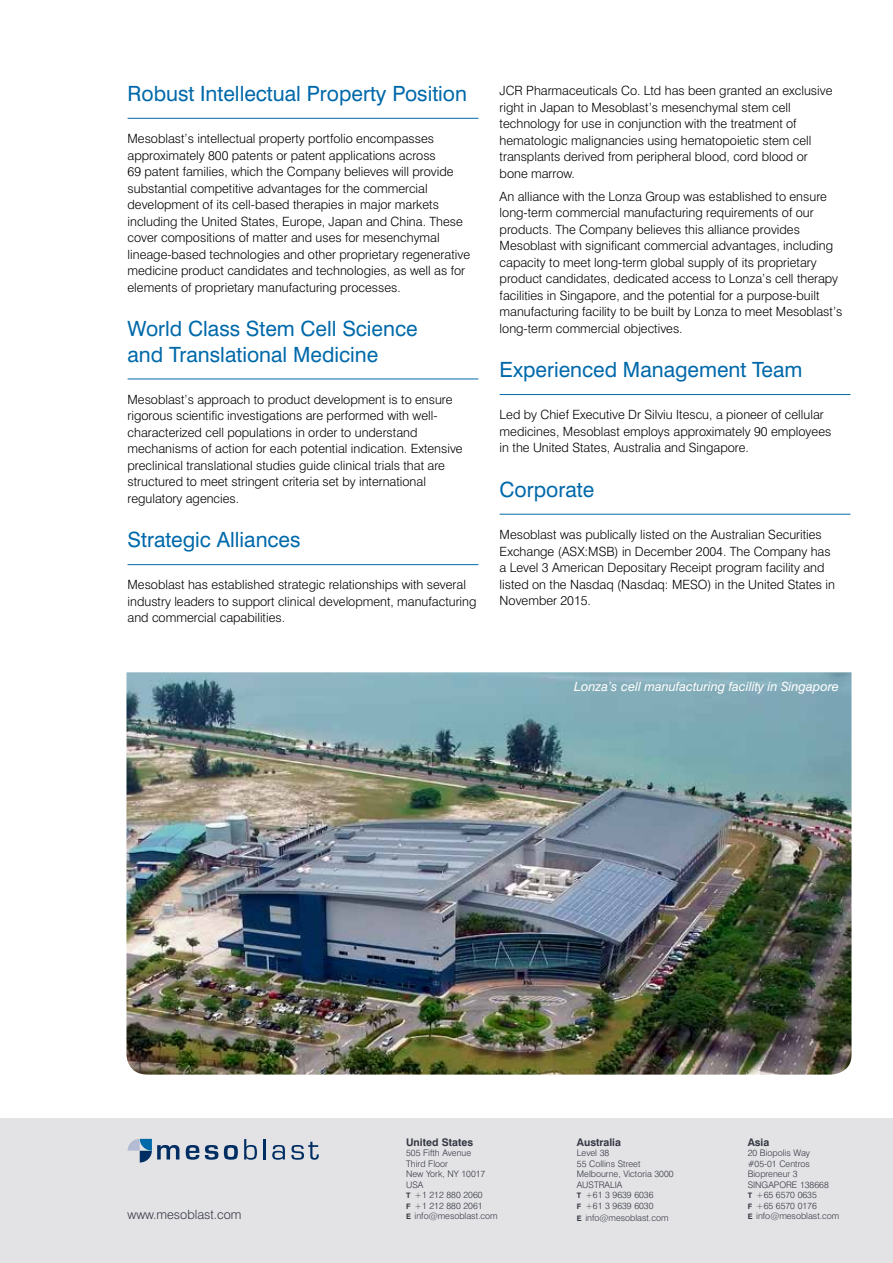
<style>
.page{position:relative;width:893px;height:1263px;background:#fff}
.page>*{position:absolute;margin:0;border:0;box-sizing:border-box;transform-origin:0 0}
.t1{font:21px/25.5px "Swiss 721 BT";color:#0069aa}
.t2{font:300 12.75px/16.5px "Swiss 721 BT";color:#000}
.t3{font:italic 12.75px "Swiss 721 BT";color:#fff}
.t4{font:300 12.75px "Swiss 721 BT";color:#343741}
.t5{font:700 10.5px "Swiss 721 BT";color:#343741}
.t6{font:300 9px/10.5px "Swiss 721 BT";color:#343741}
.s1{font-weight:700;font-size:7.5px}
</style>
<div class="page">
<div style="left:0;top:1118px;width:893px;height:145px;background:#e3e3e6"></div>
<svg style="left:128px;top:1139px;width:51px;height:23px"></svg>
<svg style="left:186px;top:1145px;width:13px;height:15px"></svg>
<svg style="left:205px;top:1145px;width:13px;height:15px"></svg>
<svg style="left:224px;top:1145px;width:14px;height:15px"></svg>
<svg style="left:244px;top:1139px;width:13px;height:21px"></svg>
<hr style="left:264px;top:1139px;width:2px;height:20px;background:#002d62">
<svg style="left:272px;top:1145px;width:13px;height:15px"></svg>
<svg style="left:291px;top:1142px;width:28px;height:18px"></svg>
<hr style="left:128px;top:118px;width:350px;height:1px;background:#0069aa">
<hr style="left:128px;top:379px;width:350px;height:1px;background:#0069aa">
<hr style="left:128px;top:564px;width:350px;height:1px;background:#0069aa">
<hr style="left:500px;top:394px;width:350px;height:1px;background:#0069aa">
<hr style="left:500px;top:514px;width:350px;height:1px;background:#0069aa">
<img style="left:126px;top:672px;width:725px;height:402px">
<h1 class="t1" style="left:128px;top:81px;width:341px">Robust Intellectual Property Position</h1>
<p class="t2" style="left:128px;top:130px;width:344px">Mesoblast’s intellectual property portfolio encompasses approximately 800 patents or patent applications across<br>69 patent families, which the Company believes will provide substantial competitive advantages for the commercial development of its cell-based therapies in major markets including the United States, Europe, Japan and China. These cover compositions of matter and uses for mesenchymal lineage-based technologies and other proprietary regenerative medicine product candidates and technologies, as well as for elements of proprietary manufacturing processes.</p>
<h1 class="t1" style="left:128px;top:316px;width:291px">World Class Stem Cell Science and Translational Medicine</h1>
<p class="t2" style="left:128px;top:391px;width:337px">Mesoblast’s approach to product development is to ensure rigorous scientific investigations are performed with well&shy;characterized cell populations in order to understand mechanisms of action for each potential indication. Extensive preclinical translational studies guide clinical trials that are structured to meet stringent criteria set by international regulatory agencies.</p>
<h1 class="t1" style="left:128px;top:527px;width:174px">Strategic Alliances</h1>
<p class="t2" style="left:128px;top:576px;width:350px">Mesoblast has established strategic relationships with several industry leaders to support clinical development, manufacturing and commercial capabilities.</p>
<p class="t2" style="left:500px;top:82px;width:334px">JCR Pharmaceuticals Co. Ltd has been granted an exclusive right in Japan to Mesoblast’s mesenchymal stem cell technology for use in conjunction with the treatment of hematologic malignancies using hematopoietic stem cell transplants derived from peripheral blood, cord blood or bone marrow.</p>
<p class="t2" style="left:500px;top:188px;width:344px">An alliance with the Lonza Group was established to ensure long-term commercial manufacturing requirements of our products. The Company believes this alliance provides Mesoblast with significant commercial advantages, including capacity to meet long-term global supply of its proprietary product candidates, dedicated access to Lonza’s cell therapy facilities in Singapore, and the potential for a purpose-built manufacturing facility to be built by Lonza to meet Mesoblast’s long-term commercial objectives.</p>
<h1 class="t1" style="left:500px;top:357px;width:304px">Experienced Management Team</h1>
<p class="t2" style="left:500px;top:406px;width:333px">Led by Chief Executive Dr Silviu Itescu, a pioneer of cellular medicines, Mesoblast employs approximately 90 employees in the United States, Australia and Singapore.</p>
<h1 class="t1" style="left:500px;top:477px;width:96px">Corporate</h1>
<p class="t2" style="left:500px;top:526px;width:337px">Mesoblast was publically listed on the Australian Securities Exchange (ASX:MSB) in December 2004. The Company has a Level 3 American Depositary Receipt program facility and listed on the Nasdaq (Nasdaq: MESO) in the United States in November 2015.</p>
<p class="t3" style="left:574px;top:679px;width:266px">Lonza’s cell manufacturing facility in Singapore</p>
<p class="t5" style="left:406px;top:1135px;width:69px">United States</p>
<p class="t6" style="left:406px;top:1148px;width:93px">505 Fifth Avenue<br>Third Floor<br>New York, NY 10017<br>USA<br><span class="s1">T</span> +1 212 880 2060<br><span class="s1">F</span> +1 212 880 2061<br><span class="s1">E</span> info@mesoblast.com</p>
<p class="t5" style="left:577px;top:1135px;width:46px">Australia</p>
<p class="t6" style="left:577px;top:1148px;width:98px">Level 38<br>55 Collins Street<br>Melbourne, Victoria 3000<br>AUSTRALIA<br><span class="s1">T</span> +61 3 9639 6036<br><span class="s1">F</span> +61 3 9639 6030</p>
<p class="t6" style="left:577px;top:1212px;width:93px"><span class="s1">E</span> info@mesoblast.com</p>
<p class="t5" style="left:748px;top:1135px;width:23px">Asia</p>
<p class="t6" style="left:748px;top:1148px;width:83px">20 Biopolis Way #05-01 Centros<br>Biopreneur 3<br>SINGAPORE 138668<br><span class="s1">T</span> +65 6570 0635<br><span class="s1">F</span> +65 6570 0176</p>
<p class="t4" style="left:128px;top:1207px;width:116px">www.mesoblast.com</p>
<p class="t6" style="left:748px;top:1211px;width:93px"><span class="s1">E</span> info@mesoblast.com</p>
</div>
